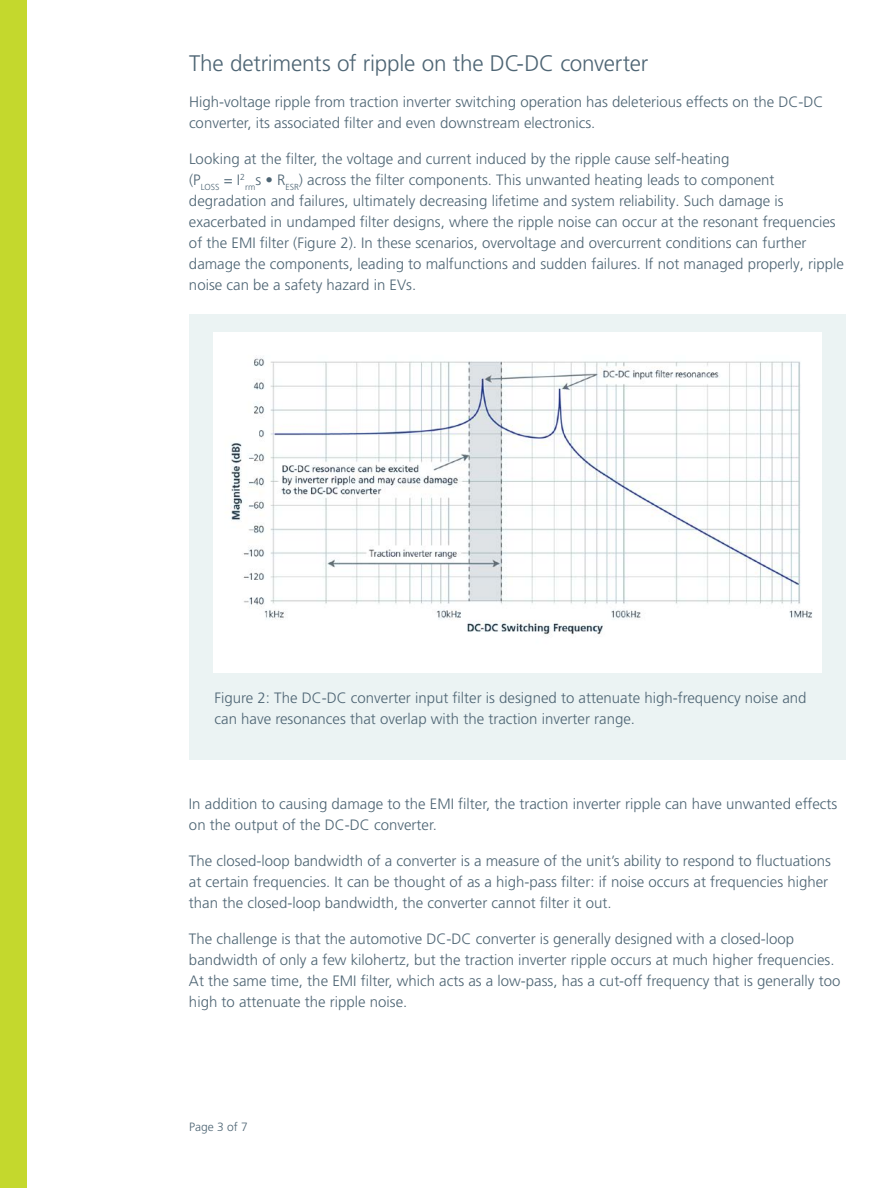
<style>
.page{position:relative;width:891px;height:1188px;background:#fff}
.page>*{position:absolute;margin:0;border:0;box-sizing:border-box;transform-origin:0 0}
.t1{font:300 22.5px "Frutiger LT Pro";letter-spacing:-.01em;color:#4e6574}
.t2{font:300 15px/21px "Frutiger LT Pro";color:#4e6574}
.t3{font:300 12px "Frutiger LT Pro";color:#4e6574}
.t4{font:300 8.7px "Frutiger LT Pro";color:#4e6574}
</style>
<div class="page">
<div style="left:0;top:0;width:27px;height:1188px;background:#c4d82d"></div>
<div style="left:189px;top:314px;width:657px;height:446px;background:#ebf3f3"></div>
<img style="left:213px;top:332px;width:609px;height:340px">
<h1 class="t1" style="left:189px;top:50px;width:461px">The detriments of ripple on the DC-DC converter</h1>
<p class="t2" style="left:189px;top:91px;width:636px">High-voltage ripple from traction inverter switching operation has deleterious effects on the DC-DC converter, its associated filter and even downstream electronics.</p>
<p class="t2" style="left:189px;top:148px;width:542px">Looking at the filter, the voltage and current induced by the ripple cause self-heating</p>
<p class="t4" style="left:189px;top:182px;width:58px"><sup>(P</sup>LOSS <sup>=</sup> <sup>I</sup>2</p>
<p class="t2" style="left:189px;top:169px;width:657px;text-indent:56px"><sub>rm</sub>s • R<sub>ESR</sub>) across the filter components. This unwanted heating leads to component degradation and failures, ultimately decreasing lifetime and system reliability. Such damage is exacerbated in undamped filter designs, where the ripple noise can occur at the resonant frequencies of the EMI filter (Figure 2). In these scenarios, overvoltage and overcurrent conditions can further damage the components, leading to malfunctions and sudden failures. If not managed properly, ripple noise can be a safety hazard in EVs.</p>
<p class="t2" style="left:215px;top:687px;width:594px">Figure 2: The DC-DC converter input filter is designed to attenuate high-frequency noise and can have resonances that overlap with the traction inverter range.</p>
<p class="t2" style="left:189px;top:793px;width:650px">In addition to causing damage to the EMI filter, the traction inverter ripple can have unwanted effects on the output of the DC-DC converter.</p>
<p class="t2" style="left:189px;top:850px;width:644px">The closed-loop bandwidth of a converter is a measure of the unit’s ability to respond to fluctuations at certain frequencies. It can be thought of as a high-pass filter: if noise occurs at frequencies higher than the closed-loop bandwidth, the converter cannot filter it out.</p>
<p class="t2" style="left:189px;top:928px;width:653px">The challenge is that the automotive DC-DC converter is generally designed with a closed-loop bandwidth of only a few kilohertz, but the traction inverter ripple occurs at much higher frequencies.<br>At the same time, the EMI filter, which acts as a low-pass, has a cut-off frequency that is generally too high to attenuate the ripple noise.</p>
<p class="t3" style="left:189px;top:1120px;width:60px">Page 3 of 7</p>
</div>
